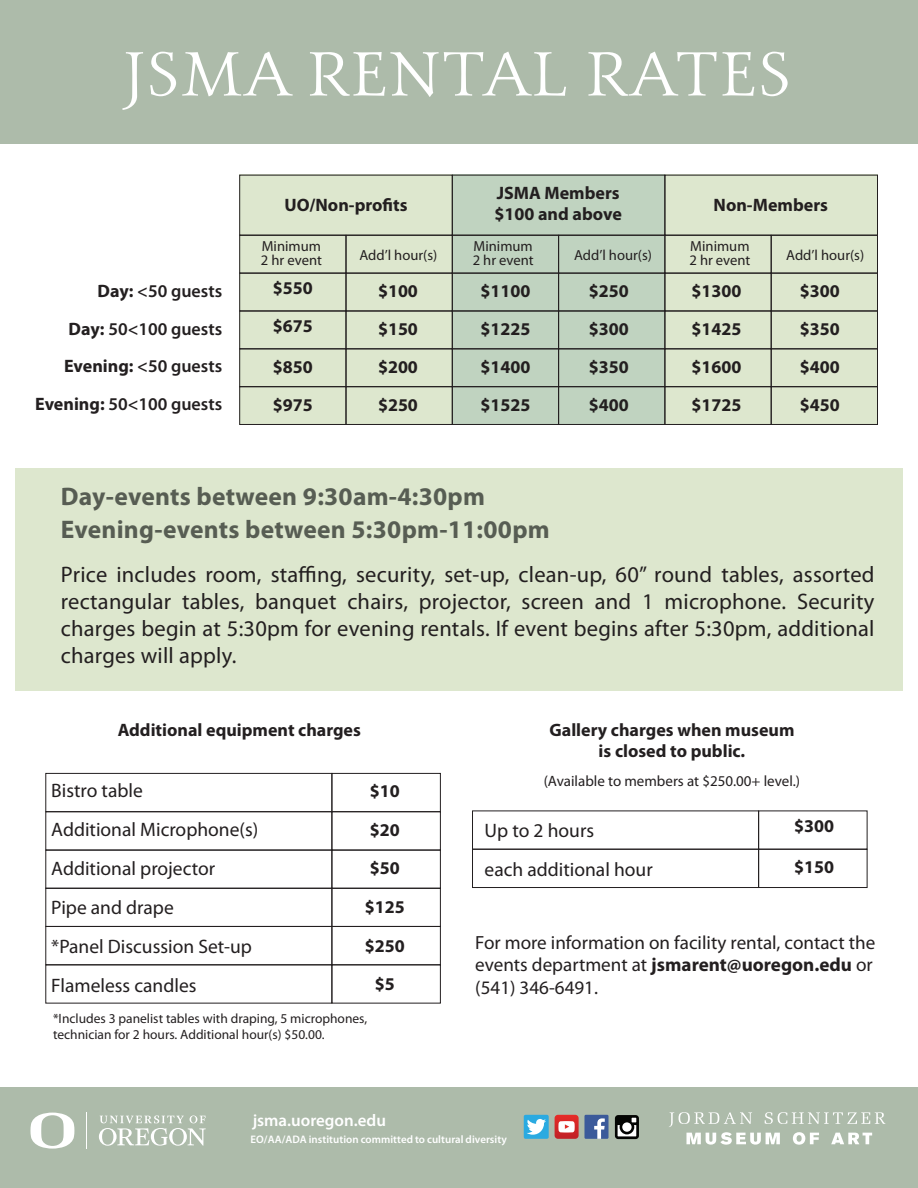
<style>
.page{position:relative;width:918px;height:1188px;background:#fff}
.page>*{position:absolute;margin:0;border:0;box-sizing:border-box;transform-origin:0 0}
.t1{font:300 61.5px "Carrig Pro";letter-spacing:.03em;color:#fff}
.t2{font:700 25.5px/33px "Myriad Pro";letter-spacing:.01em;color:#575d53}
.t3{font:22.5px/27px "Myriad Pro";letter-spacing:.01em;color:#231f20;text-align:justify}
.t4{font:19.5px/39px "Myriad Pro";color:#231f20}
.t5{font:19.05px/23px "Myriad Pro";color:#231f20}
.t6{font:700 18px/21px "Myriad Pro";color:#231f20}
.t7{font:600 18px/37.5px "Myriad Pro";color:#231f20;text-align:right}
.t8{font:600 16.95px "Myriad Pro";color:#fff}
.t9{font:15px "Myriad Pro";color:#231f20}
.t10{font:14.55px/14.5px "Myriad Pro";color:#231f20}
.t11{font:13.5px/16.2px "Myriad Pro";color:#231f20}
.t12{font:600 10.95px "Myriad Pro";letter-spacing:.005em;color:#fff}
.s1{font-weight:700}
</style>
<div class="page">
<div style="left:16px;top:468px;width:887px;height:222px;background:#dde7ce"></div>
<div style="left:239px;top:175px;width:213px;height:250px;background:#dde7ce"></div>
<div style="left:665px;top:175px;width:213px;height:250px;background:#dde7ce"></div>
<div style="left:453px;top:175px;width:212px;height:250px;background:#c0d3c0"></div>
<div style="left:0;top:0;width:918px;height:144px;background:#adbbaa"></div>
<div style="left:771px;top:386px;width:107px;height:39px;border:1px solid #231f20"></div>
<div style="left:665px;top:386px;width:107px;height:39px;border:1px solid #231f20"></div>
<div style="left:558px;top:386px;width:107px;height:39px;border:1px solid #231f20"></div>
<div style="left:452px;top:386px;width:107px;height:39px;border:1px solid #231f20"></div>
<div style="left:346px;top:349px;width:107px;height:38px;border:1px solid #231f20"></div>
<div style="left:346px;top:386px;width:107px;height:39px;border:1px solid #231f20"></div>
<div style="left:239px;top:349px;width:107px;height:38px;border:1px solid #231f20"></div>
<div style="left:239px;top:386px;width:107px;height:39px;border:1px solid #231f20"></div>
<div style="left:771px;top:311px;width:107px;height:38px;border:1px solid #231f20"></div>
<div style="left:665px;top:311px;width:107px;height:38px;border:1px solid #231f20"></div>
<div style="left:558px;top:311px;width:107px;height:38px;border:1px solid #231f20"></div>
<div style="left:452px;top:311px;width:107px;height:38px;border:1px solid #231f20"></div>
<div style="left:346px;top:311px;width:107px;height:38px;border:1px solid #231f20"></div>
<div style="left:239px;top:311px;width:107px;height:38px;border:1px solid #231f20"></div>
<div style="left:771px;top:273px;width:107px;height:38px;border:1px solid #231f20"></div>
<div style="left:665px;top:273px;width:107px;height:38px;border:1px solid #231f20"></div>
<div style="left:558px;top:273px;width:107px;height:38px;border:1px solid #231f20"></div>
<div style="left:452px;top:273px;width:107px;height:38px;border:1px solid #231f20"></div>
<div style="left:346px;top:273px;width:107px;height:38px;border:1px solid #231f20"></div>
<div style="left:239px;top:273px;width:107px;height:38px;border:1px solid #231f20"></div>
<div style="left:771px;top:235px;width:107px;height:38px;border:1px solid #231f20"></div>
<div style="left:665px;top:235px;width:107px;height:38px;border:1px solid #231f20"></div>
<div style="left:558px;top:235px;width:107px;height:38px;border:1px solid #231f20"></div>
<div style="left:452px;top:235px;width:107px;height:38px;border:1px solid #231f20"></div>
<div style="left:346px;top:235px;width:107px;height:38px;border:1px solid #231f20"></div>
<div style="left:239px;top:235px;width:107px;height:38px;border:1px solid #231f20"></div>
<div style="left:45px;top:850px;width:287px;height:39px;border:1px solid #231f20"></div>
<div style="left:332px;top:850px;width:109px;height:39px;border:1px solid #231f20"></div>
<div style="left:472px;top:849px;width:287px;height:39px;border:1px solid #231f20"></div>
<div style="left:758px;top:849px;width:109px;height:39px;border:1px solid #231f20"></div>
<div style="left:45px;top:926px;width:287px;height:39px;border:1px solid #231f20"></div>
<div style="left:332px;top:926px;width:109px;height:39px;border:1px solid #231f20"></div>
<div style="left:45px;top:773px;width:287px;height:39px;border:1px solid #231f20"></div>
<div style="left:472px;top:811px;width:287px;height:39px;border:1px solid #231f20"></div>
<div style="left:332px;top:773px;width:109px;height:39px;border:1px solid #231f20"></div>
<div style="left:758px;top:811px;width:109px;height:39px;border:1px solid #231f20"></div>
<div style="left:45px;top:888px;width:287px;height:39px;border:1px solid #231f20"></div>
<div style="left:332px;top:888px;width:109px;height:39px;border:1px solid #231f20"></div>
<div style="left:0;top:1087px;width:918px;height:101px;background:#adbbaa"></div>
<hr style="left:86px;top:1113px;width:1px;height:36px;background:#fff">
<svg style="left:99px;top:1115px;width:107px;height:31px"></svg>
<svg style="left:30px;top:1113px;width:44px;height:36px"></svg>
<div style="left:584px;top:1115px;width:25px;height:24px;background:#3b5a9a"></div>
<svg style="left:594px;top:1118px;width:11px;height:21px"></svg>
<svg style="left:524px;top:1115px;width:25px;height:24px"></svg>
<svg style="left:615px;top:1115px;width:24px;height:24px"></svg>
<svg style="left:555px;top:1115px;width:24px;height:24px"></svg>
<svg style="left:669px;top:1112px;width:216px;height:33px"></svg>
<h1 class="t1" style="left:124px;top:31px;width:668px">JSMA RENTAL RATES</h1>
<p class="t6" style="left:495px;top:182px;width:129px">JSMA Members $100 and above</p>
<p class="t6" style="left:284px;top:194px;width:125px">UO/Non-profits</p>
<p class="t6" style="left:714px;top:194px;width:116px">Non-Members</p>
<p class="t7" style="left:35px;top:272px;width:188px"><span class="s1">Day:</span> &lt;50 guests<br><span class="s1">Day:</span> 50&lt;100 guests<br><span class="s1">Evening:</span> &lt;50 guests<br><span class="s1">Evening:</span> 50&lt;100 guests</p>
<p class="t10" style="left:261px;top:238px;width:63px">Minimum<br>2 hr event</p>
<p class="t10" style="left:473px;top:238px;width:63px">Minimum<br>2 hr event</p>
<p class="t10" style="left:689px;top:238px;width:63px">Minimum<br>2 hr event</p>
<p class="t10" style="left:359px;top:248px;width:79px">Add’l hour(s)</p>
<p class="t10" style="left:574px;top:248px;width:79px">Add’l hour(s)</p>
<p class="t10" style="left:786px;top:248px;width:79px">Add’l hour(s)</p>
<p class="t6" style="left:273px;top:277px;width:41px">$550</p>
<p class="t6" style="left:378px;top:280px;width:41px">$100</p>
<p class="t6" style="left:480px;top:280px;width:51px">$1100</p>
<p class="t6" style="left:589px;top:280px;width:41px">$250</p>
<p class="t6" style="left:692px;top:280px;width:51px">$1300</p>
<p class="t6" style="left:800px;top:280px;width:41px">$300</p>
<p class="t6" style="left:273px;top:315px;width:41px">$675</p>
<p class="t6" style="left:378px;top:318px;width:41px">$150</p>
<p class="t6" style="left:480px;top:318px;width:51px">$1225</p>
<p class="t6" style="left:589px;top:318px;width:41px">$300</p>
<p class="t6" style="left:692px;top:318px;width:51px">$1425</p>
<p class="t6" style="left:800px;top:318px;width:41px">$350</p>
<p class="t6" style="left:273px;top:356px;width:41px">$850</p>
<p class="t6" style="left:378px;top:356px;width:41px">$200</p>
<p class="t6" style="left:480px;top:356px;width:51px">$1400</p>
<p class="t6" style="left:589px;top:356px;width:41px">$350</p>
<p class="t6" style="left:692px;top:356px;width:51px">$1600</p>
<p class="t6" style="left:800px;top:356px;width:41px">$400</p>
<p class="t6" style="left:273px;top:394px;width:41px">$975</p>
<p class="t6" style="left:378px;top:394px;width:41px">$250</p>
<p class="t6" style="left:480px;top:394px;width:51px">$1525</p>
<p class="t6" style="left:589px;top:394px;width:41px">$400</p>
<p class="t6" style="left:692px;top:394px;width:51px">$1725</p>
<p class="t6" style="left:800px;top:394px;width:41px">$450</p>
<h2 class="t2" style="left:61px;top:479px;width:490px">Day-events between 9:30am-4:30pm<br>Evening-events between 5:30pm-11:00pm</h2>
<p class="t3" style="left:61px;top:560px;width:815px">Price includes room, staffing, security, set-up, clean-up, 60” round tables, assorted rectangular tables, banquet chairs, projector, screen and 1 microphone. Security charges begin at 5:30pm for evening rentals. If event begins after 5:30pm, additional charges will apply.</p>
<p class="t6" style="left:118px;top:718px;width:245px">Additional equipment charges</p>
<p class="t4" style="left:51px;top:770px;width:209px">Bistro table<br>Additional Microphone(s)<br>Additional projector<br>Pipe and drape<br>*Panel Discussion Set-up<br>Flameless candles</p>
<p class="t6" style="left:370px;top:780px;width:31px">$10</p>
<p class="t6" style="left:370px;top:819px;width:31px">$20</p>
<p class="t6" style="left:370px;top:857px;width:31px">$50</p>
<p class="t6" style="left:365px;top:895px;width:41px">$125</p>
<p class="t6" style="left:365px;top:934px;width:41px">$250</p>
<p class="t6" style="left:375px;top:973px;width:21px">$5</p>
<p class="t11" style="left:53px;top:1010px;width:316px">*Includes 3 panelist tables with draping, 5 microphones, technician for 2 hours. Additional hour(s) $50.00.</p>
<p class="t8" style="left:253px;top:1110px;width:135px">jsma.uoregon.edu</p>
<p class="t6" style="left:549px;top:718px;width:247px;line-height:21.6px;text-align:center">Gallery charges when museum is closed to public.</p>
<p class="t9" style="left:544px;top:771px;width:258px">(Available to members at $250.00+ level.)</p>
<p class="t4" style="left:485px;top:811px;width:170px">Up to 2 hours<br>each additional hour</p>
<p class="t6" style="left:794px;top:815px;width:41px">$300</p>
<p class="t6" style="left:794px;top:856px;width:41px">$150</p>
<p class="t5" style="left:475px;top:930px;width:402px">For more information on facility rental, contact the events department at <span class="s1">jsmarent@uoregon.edu</span> or (541) 346-6491.</p>
<p class="t12" style="left:251px;top:1132px;width:258px">EO/AA/ADA institution committed to cultural diversity</p>
</div>
